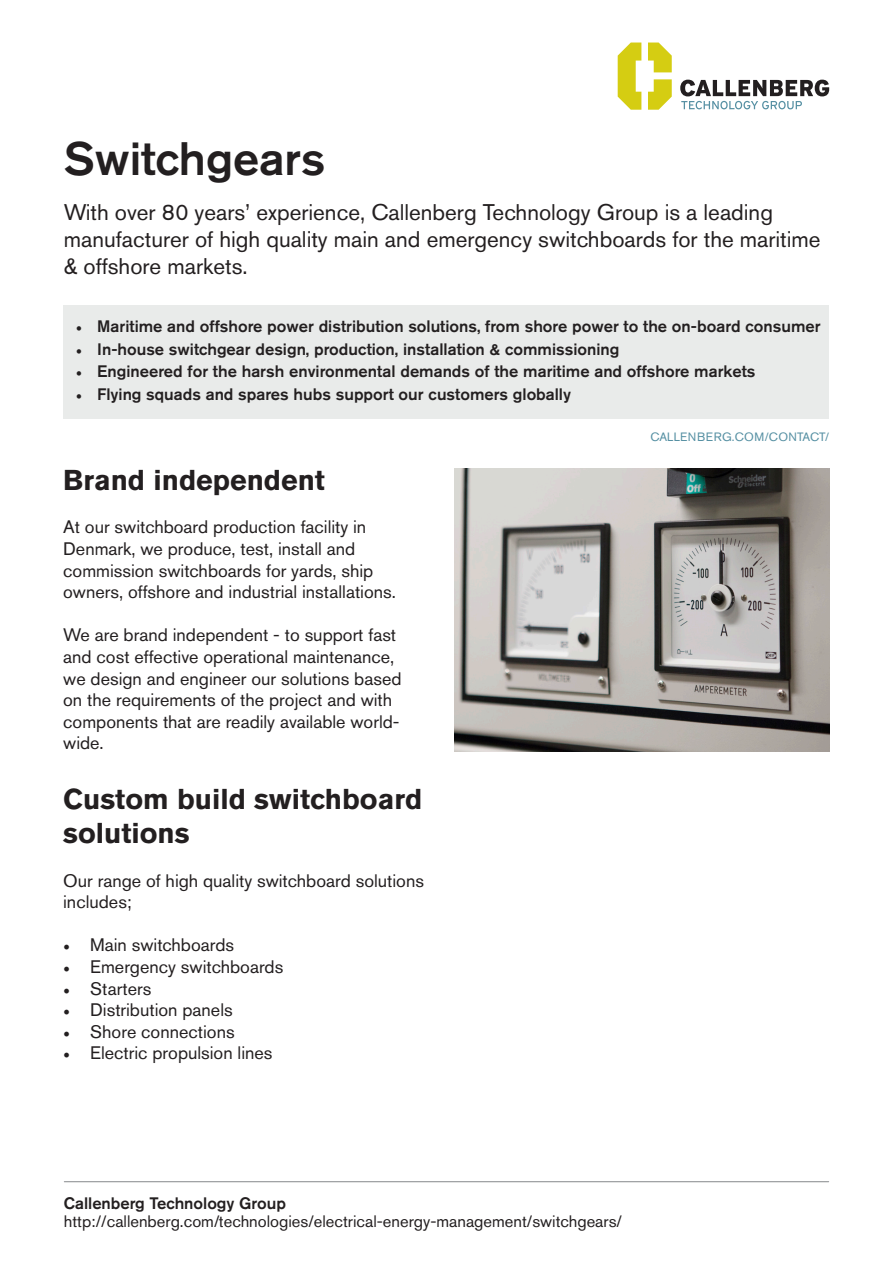
<style>
.page{position:relative;width:893px;height:1263px;background:#fff}
.page>*{position:absolute;margin:0;border:0;box-sizing:border-box;transform-origin:0 0}
.t1{font:500 46.5px "Akzidenz Grotesk Pro";color:#231f20}
.t2{font:700 28.5px/34.2px "Akzidenz Grotesk Pro";color:#231f20}
.Preamble{font:22.5px/27px "Akzidenz Grotesk Pro";color:#231f20}
.Body_bullets_2{font:18px/21.6px "Akzidenz Grotesk Pro";color:#231f20}
.Bullet_list{font:500 16.5px "Akzidenz Grotesk Pro";color:#231f20}
.t3{font:16.5px "Akzidenz Grotesk Pro";color:#231f20}
.t4{font:12px "Akzidenz Grotesk Pro";letter-spacing:.03em;color:#5690a3}
.s1{font-family:"Minion Pro"}
.s2{font-family:"Minion Pro";font-weight:500}
</style>
<div class="page">
<svg style="left:618px;top:43px;width:23px;height:67px"></svg>
<svg style="left:648px;top:79px;width:24px;height:31px"></svg>
<svg style="left:648px;top:43px;width:24px;height:29px"></svg>
<svg style="left:680px;top:80px;width:149px;height:29px"></svg>
<hr style="left:64px;top:1181px;width:765px;height:1px;background:#939598">
<div style="left:64px;top:305px;width:765px;height:114px;background:#e9ebea"></div>
<img style="left:455px;top:469px;width:374px;height:282px">
<h1 class="t1" style="left:64px;top:129px;width:263px">Switchgears</h1>
<p class="Preamble" style="left:64px;top:198px;width:758px">With over 80 years’ experience, Callenberg Technology Group is a leading manufacturer of high quality main and emergency switchboards for the maritime &amp; offshore markets.</p>
<p class="Bullet_list" style="left:76px;top:316px;width:746px"><span class="s1">•</span> Maritime and offshore power distribution solutions, from shore power to the on-board consumer</p>
<p class="Bullet_list" style="left:76px;top:338px;width:545px"><span class="s1">•</span> In-house switchgear design, production, installation &amp; commissioning</p>
<p class="Bullet_list" style="left:76px;top:361px;width:681px"><span class="s1">•</span> Engineered for the harsh environmental demands of the maritime and offshore markets</p>
<p class="Bullet_list" style="left:76px;top:383px;width:496px"><span class="s1">•</span> Flying squads and spares hubs support our customers globally</p>
<p class="t4" style="left:650px;top:429px;width:180px">CALLENBERG.COM/CONTACT/</p>
<p class="t2" style="left:63px;top:463px;width:263px">Brand independent</p>
<p class="Body_bullets_2" style="left:63px;top:516px;width:334px">At our switchboard production facility in Denmark, we produce, test, install and commission switchboards for yards, ship owners, offshore and industrial installations.</p>
<p class="Body_bullets_2" style="left:63px;top:624px;width:340px">We are brand independent - to support fast and cost effective operational maintenance, we design and engineer our solutions based on the requirements of the project and with components that are readily available world&shy;wide.</p>
<p class="t2" style="left:63px;top:782px;width:361px">Custom build switchboard solutions</p>
<p class="Body_bullets_2" style="left:63px;top:869px;width:362px">Our range of high quality switchboard solutions includes;</p>
<p class="Body_bullets_2" style="left:63px;top:934px;width:172px"><span class="s2">•</span> Main switchboards</p>
<p class="Body_bullets_2" style="left:63px;top:956px;width:222px"><span class="s2">•</span> Emergency switchboards</p>
<p class="Body_bullets_2" style="left:63px;top:977px;width:90px"><span class="s2">•</span> Starters</p>
<p class="Body_bullets_2" style="left:63px;top:999px;width:171px"><span class="s2">•</span> Distribution panels</p>
<p class="Body_bullets_2" style="left:63px;top:1020px;width:173px"><span class="s2">•</span> Shore connections</p>
<p class="Body_bullets_2" style="left:63px;top:1042px;width:211px"><span class="s2">•</span> Electric propulsion lines</p>
<p class="Bullet_list" style="left:64px;top:1192px;width:224px">Callenberg Technology Group</p>
<p class="t3" style="left:64px;top:1210px;width:560px">http://callenberg.com/technologies/electrical-energy-management/switchgears/</p>
</div>
